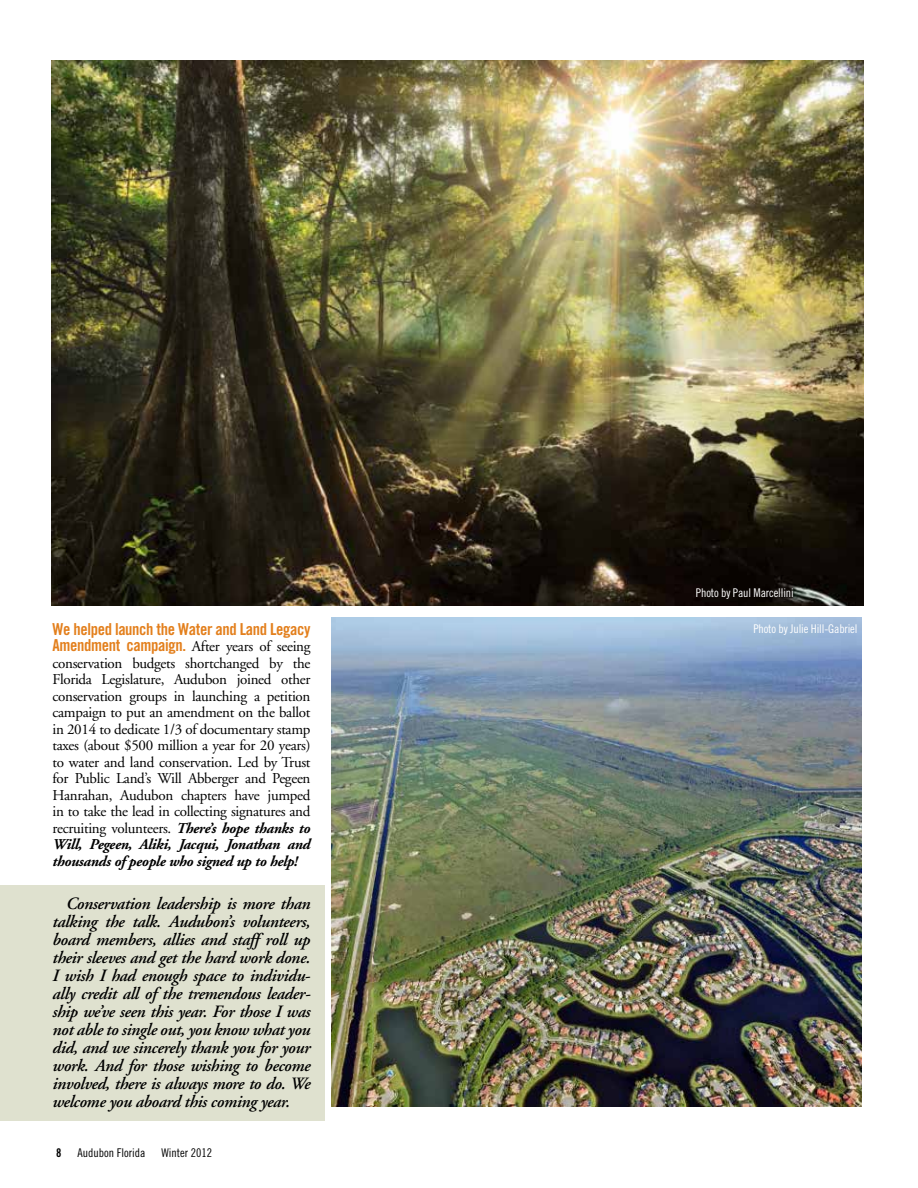
<style>
.page{position:relative;width:918px;height:1188px;background:#fff}
.page>*{position:absolute;margin:0;border:0;box-sizing:border-box;transform-origin:0 0}
.t1{font:italic 600 17.25px/18px "Adobe Garamond";letter-spacing:-.02em;color:#000;text-align:justify}
.t2{font:16.5px/16.5px "Trade Gothic Bold Cond Twenty";letter-spacing:-.02em;color:#e37f1c}
.t3{font:15px/16.5px "Adobe Garamond";letter-spacing:-.02em;color:#000;text-align:justify}
.t4{font:12px "Trade Gothic Cond Eighteen";letter-spacing:-.01em;color:#fff}
.t5{font:12px "Trade Gothic Cond Eighteen";color:#000}
.t6{font:12px "Trade Gothic Bold Cond Twenty";color:#000}
.s1{font-family:"Adobe Garamond";font-size:15px;color:#000}
.s2{font-weight:700;font-style:italic}
</style>
<div class="page">
<div style="left:0;top:886px;width:325px;height:235px;background:#dfe1cf"></div>
<img style="left:52px;top:60px;width:812px;height:545px">
<img style="left:331px;top:618px;width:531px;height:489px">
<p class="t2" style="left:52px;top:620px;width:260px">We helped launch the Water and Land Legacy<br>Amendment campaign. <span class="s1">After years of seeing</span></p>
<p class="t3" style="left:53px;top:655px;width:260px">conservation budgets shortchanged by the Florida Legislature, Audubon joined other conservation groups in launching a petition campaign to put an amendment on the ballot in 2014 to dedicate 1/3 of documentary stamp taxes (about $500 million a year for 20 years) to water and land conservation. Led by Trust for Public Land’s Will Abberger and Pegeen Hanrahan, Audubon chapters have jumped in to take the lead in collecting signatures and recruiting volunteers. <span class="s2">There’s hope thanks to Will, Pegeen, Aliki, Jacqui, Jonathan and thousands of people who signed up to help!</span></p>
<p class="t1" style="left:52px;top:895px;width:260px;text-indent:14px">Conservation leadership is more than talking the talk. Audubon’s volunteers, board members, allies and staff roll up their sleeves and get the hard work done.<br>I wish I had enough space to individu&shy;ally credit all of the tremendous leader&shy;ship we’ve seen this year. For those I was not able to single out, you know what you did, and we sincerely thank you for your work. And for those wishing to become involved, there is always more to do. We welcome you aboard this coming year.</p>
<p class="t6" style="left:56px;top:1145px;width:7px">8</p>
<p class="t5" style="left:77px;top:1146px;width:69px">Audubon Florida</p>
<p class="t5" style="left:161px;top:1146px;width:52px">Winter 2012</p>
<p class="t4" style="left:696px;top:586px;width:99px">Photo by Paul Marcellini</p>
<p class="t4" style="left:753px;top:621px;width:106px">Photo by Julie Hill-Gabriel</p>
</div>
